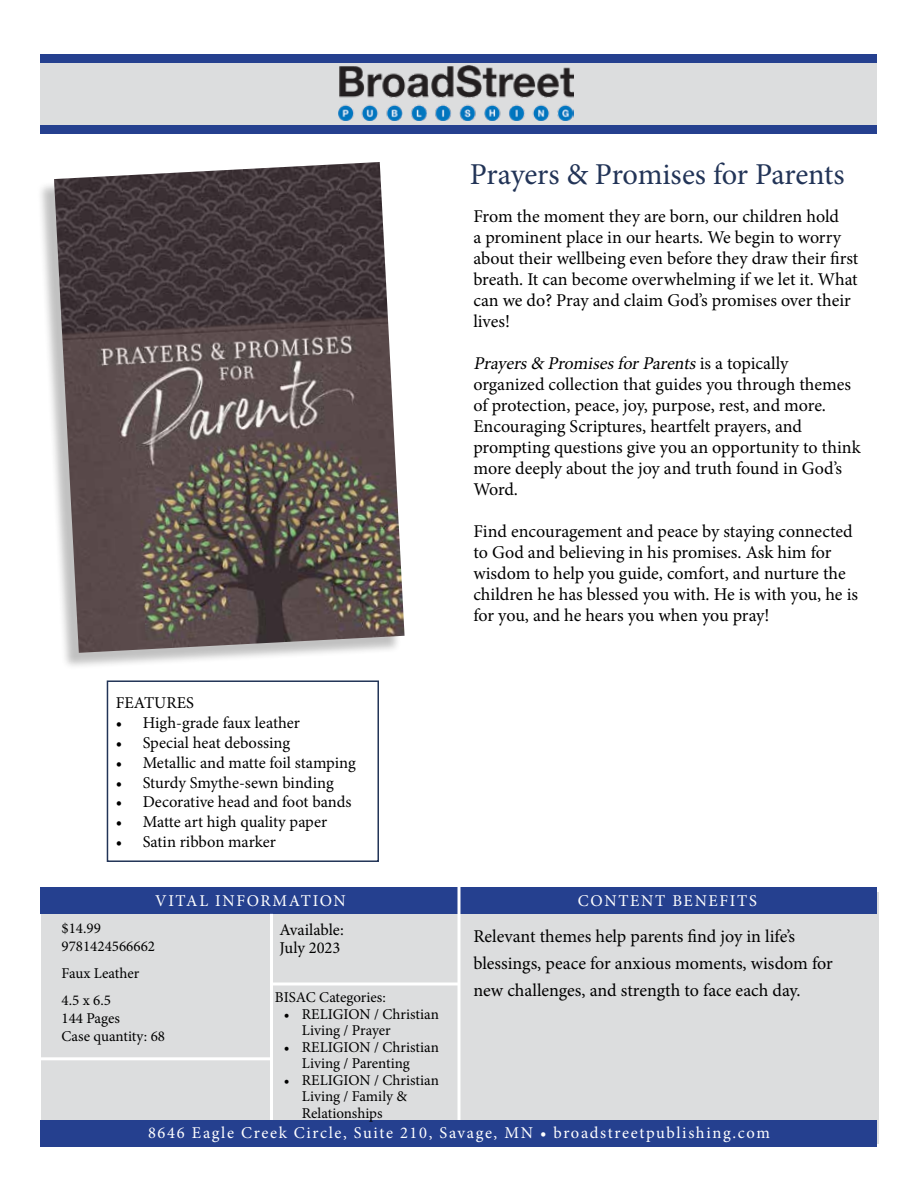
<style>
.page{position:relative;width:918px;height:1188px;background:#fff}
.page>*{position:absolute;margin:0;border:0;box-sizing:border-box;transform-origin:0 0}
.t1{font:30.3px "Minion Pro";letter-spacing:-.01em;color:#223457}
.t2{font:18px/21px "Minion Pro";letter-spacing:-.005em;color:#000}
.t3{font:16.5px/18px "Minion Pro";color:#000}
.t4{font:16.5px "Minion Pro";letter-spacing:.1em;color:#fff}
.t5{font:15px/16.5px "Minion Pro";color:#000}
.s1{font-style:italic}
</style>
<div class="page">
<div style="left:41px;top:892px;width:837px;height:252px;background:#dcddde"></div>
<div style="left:40px;top:887px;width:420px;height:27px;background:#25408f"></div>
<div style="left:460px;top:887px;width:418px;height:27px;background:#25408f"></div>
<hr style="left:270px;top:914px;width:3px;height:212px;background:#fff">
<hr style="left:458px;top:886px;width:2px;height:252px;background:#fff">
<hr style="left:272px;top:982px;width:187px;height:3px;background:#fff">
<hr style="left:40px;top:1057px;width:232px;height:3px;background:#fff">
<div style="left:40px;top:1120px;width:838px;height:28px;background:#25408f"></div>
<div style="left:40px;top:54px;width:838px;height:74px;background:#dcddde"></div>
<div style="left:40px;top:125px;width:838px;height:9px;background:#25408f"></div>
<div style="left:40px;top:54px;width:838px;height:9px;background:#25408f"></div>
<img style="left:339px;top:66px;width:234px;height:55px">
<div style="left:37px;top:165px;width:365px;height:505px;background:#000;opacity:.25"></div>
<img style="left:54px;top:162px;width:351px;height:491px">
<div style="left:107px;top:680px;width:272px;height:182px;border:2px solid #223457"></div>
<p class="t3" style="left:116px;top:694px;width:80px">FEATURES</p>
<p class="t3" style="left:116px;top:714px;width:186px">• High-grade faux leather</p>
<p class="t3" style="left:116px;top:734px;width:176px">• Special heat debossing</p>
<p class="t3" style="left:116px;top:754px;width:242px">• Metallic and matte foil stamping</p>
<p class="t3" style="left:116px;top:773px;width:219px">• Sturdy Smythe-sewn binding</p>
<p class="t3" style="left:116px;top:793px;width:237px">• Decorative head and foot bands</p>
<p class="t3" style="left:116px;top:813px;width:213px">• Matte art high quality paper</p>
<p class="t3" style="left:116px;top:833px;width:162px">• Satin ribbon marker</p>
<p class="t4" style="left:155px;top:889px;width:192px">VITAL INFORMATION</p>
<p class="t5" style="left:62px;top:919px;width:95px;line-height:18px">$14.99<br>9781424566662</p>
<p class="t5" style="left:62px;top:960px;width:79px;line-height:27px">Faux Leather<br>4.5 x 6.5</p>
<p class="t5" style="left:62px;top:1009px;width:105px;line-height:18px">144 Pages<br>Case quantity: 68</p>
<p class="t3" style="left:280px;top:921px;width:66px">Available:<br>July 2023</p>
<p class="t5" style="left:275px;top:989px;width:112px">BISAC Categories:</p>
<p class="t5" style="left:302px;top:1006px;width:138px;text-indent:-18px">• RELIGION / Christian<br>Living / Prayer</p>
<p class="t5" style="left:302px;top:1039px;width:138px;text-indent:-18px">• RELIGION / Christian<br>Living / Parenting</p>
<p class="t5" style="left:302px;top:1072px;width:138px;text-indent:-18px">• RELIGION / Christian<br>Living / Family &amp;<br>Relationships</p>
<h1 class="t1" style="left:470px;top:154px;width:376px">Prayers &amp; Promises for Parents</h1>
<p class="t2" style="left:473px;top:205px;width:387px">From the moment they are born, our children hold<br>a prominent place in our hearts. We begin to worry about their wellbeing even before they draw their first breath. It can become overwhelming if we let it. What can we do? Pray and claim God’s promises over their lives!</p>
<p class="t2" style="left:473px;top:352px;width:389px"><span class="s1">Prayers&amp; PromisesforParents</span>i s a t o p i c a l l y organized collection that guides you through themes of protection, peace, joy, purpose, rest, and more.<br>Encouraging Scriptures, heartfelt prayers, and prompting questions give you an opportunity to think more deeply about the joy and truth found in God’s Word.</p>
<p class="t2" style="left:473px;top:520px;width:386px">Find encouragement and peace by staying connected to God and believing in his promises. Ask him for wisdom to help you guide, comfort, and nurture the children he has blessed you with. He is with you, he is for you, and he hears you when you pray!</p>
<p class="t4" style="left:578px;top:890px;width:181px">CONTENT BENEFITS</p>
<p class="t2" style="left:473px;top:923px;width:361px;line-height:27px">Relevant themes help parents find joy in life’s blessings, peace for anxious moments, wisdom for new challenges, and strength to face each day.</p>
<p class="t4" style="left:148px;top:1122px;width:623px">8646 Eagle Creek Circle, Suite 210, Savage, MN • broadstreetpublishing.com</p>
</div>
